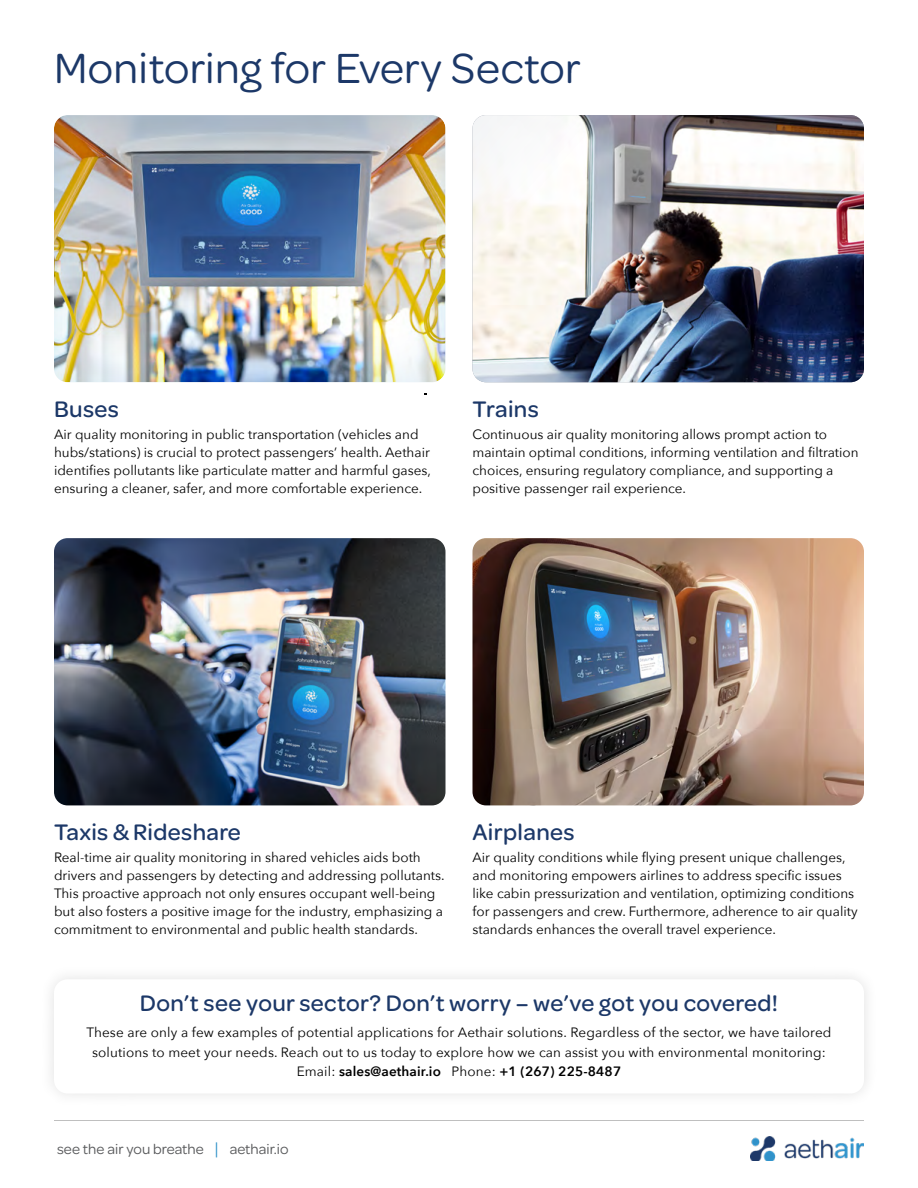
<style>
.page{position:relative;width:918px;height:1188px;background:#fff}
.page>*{position:absolute;margin:0;border:0;box-sizing:border-box;transform-origin:0 0}
.t1{font:45px "Omnes VF";letter-spacing:.01em;color:#1c3868}
.t2{font:500 24px "Omnes";letter-spacing:.015em;color:#1c3868}
.t3{font:15px "Omnes VF";letter-spacing:.005em;color:#58595b}
.t4{font:13.5px/18px "Avenir Next";color:#000}
.s1{font-weight:600}
.s2{font-size:18px;color:#3193c9}
</style>
<div class="page">
<img style="left:751px;top:1136px;width:113px;height:25px">
<hr style="left:54px;top:1120px;width:810px;height:1px;background:#bfbfbf">
<div style="left:39px;top:965px;width:839px;height:144px;background:#fbfbfb"></div>
<div style="left:54px;top:979px;width:810px;height:115px;background:#fff;border-radius:14px"></div>
<div style="left:41px;top:105px;width:417px;height:279px;background:#cbe4ef;opacity:.75"></div>
<img style="left:472px;top:115px;width:392px;height:267px">
<img style="left:472px;top:538px;width:392px;height:267px">
<img style="left:54px;top:538px;width:392px;height:267px">
<h1 class="t1" style="left:54px;top:38px;width:528px">Monitoring for Every Sector</h1>
<h2 class="t2" style="left:54px;top:393px;width:66px">Buses</h2>
<p class="t4" style="left:54px;top:425px;width:378px">Air quality monitoring in public transportation (vehicles and hubs/stations) is crucial to protect passengers’ health. Aethair identifies pollutants like particulate matter and harmful gases, ensuring a cleaner, safer, and more comfortable experience.</p>
<h2 class="t2" style="left:472px;top:393px;width:68px">Trains</h2>
<p class="t4" style="left:472px;top:425px;width:388px">Continuous air quality monitoring allows prompt action to maintain optimal conditions, informing ventilation and filtration choices, ensuring regulatory compliance, and supporting a positive passenger rail experience.</p>
<h2 class="t2" style="left:54px;top:816px;width:188px">Taxis &amp; Rideshare</h2>
<p class="t4" style="left:54px;top:848px;width:392px">Real-time air quality monitoring in shared vehicles aids both drivers and passengers by detecting and addressing pollutants.<br>This proactive approach not only ensures occupant well-being but also fosters a positive image for the industry, emphasizing a commitment to environmental and public health standards.</p>
<h2 class="t2" style="left:472px;top:816px;width:104px">Airplanes</h2>
<p class="t4" style="left:473px;top:848px;width:387px">Air quality conditions while flying present unique challenges, and monitoring empowers airlines to address specific issues like cabin pressurization and ventilation, optimizing conditions for passengers and crew. Furthermore, adherence to air quality standards enhances the overall travel experience.</p>
<h2 class="t2" style="left:140px;top:987px;width:640px">Don’t see your sector? Don’t worry – we’ve got you covered!</h2>
<p class="t4" style="left:87px;top:1022px;width:746px;line-height:19.5px;text-align:center">These are only a few examples of potential applications for Aethair solutions. Regardless of the sector, we have tailored solutions to meet your needs. Reach out to us today to explore how we can assist you with environmental monitoring:<br>Email: <span class="s1">sales@aethair.io</span> Phone: <span class="s1">+1 (267) 225-8487</span></p>
<p class="t3" style="left:57px;top:1138px;width:233px">see the air you breathe <span class="s2">|</span> aethair.io</p>
</div>
